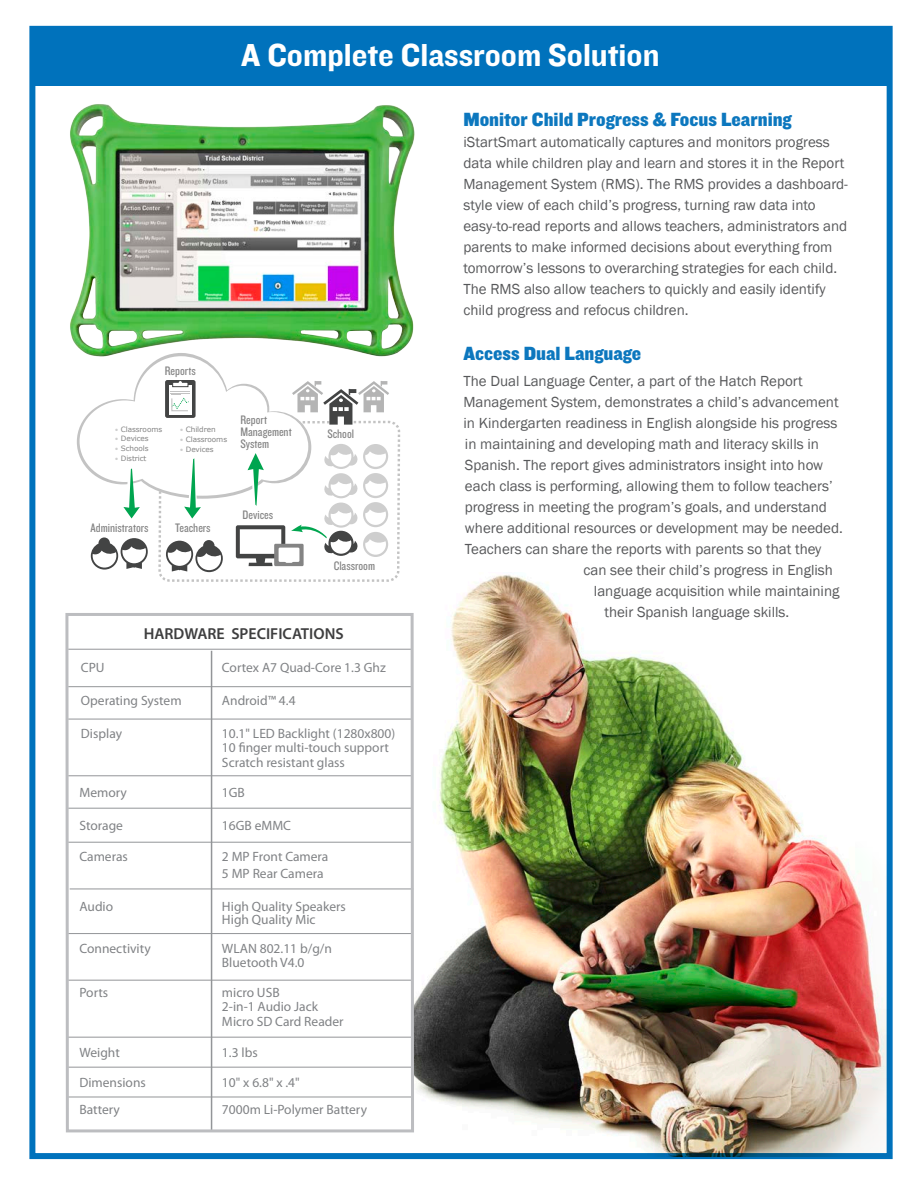
<style>
.page{position:relative;width:918px;height:1188px;background:#fff}
.page>*{position:absolute;margin:0;border:0;box-sizing:border-box;transform-origin:0 0}
.t1{font:33px "Knockout 51 Middleweight";color:#fff}
.t2{font:19.8px "Knockout 71 Full Middlewt";color:#0c77be}
.t3{font:600 15.9px "Myriad Pro";color:#3e3e3f}
.t4{font:15px/21px "Franklin Gothic";color:#57585a}
.t5{font:13.5px "Myriad Pro";color:#808285}
.t6{font:12.75px/12.1px "Knockout 29 Junior Ltweight";color:#848484}
.t7{font:7.35px "Verdana";letter-spacing:-.01em;color:#848484}
.s1{font-size:6.75px;color:rgb(132 132 132/.4)}
</style>
<div class="page">
<div style="left:29px;top:26px;width:864px;height:1133px;border:6px solid #0072bc"></div>
<img style="left:413px;top:572px;width:477px;height:585px">
<svg style="left:77px;top:365px;width:324px;height:217px"></svg>
<hr style="left:68px;top:686px;width:344px;height:1px;background:#939598">
<hr style="left:68px;top:649px;width:344px;height:1px;background:#939598">
<hr style="left:211px;top:651px;width:1px;height:479px;background:#939598">
<hr style="left:68px;top:719px;width:344px;height:1px;background:#939598">
<hr style="left:68px;top:775px;width:344px;height:1px;background:#939598">
<hr style="left:68px;top:808px;width:344px;height:1px;background:#939598">
<hr style="left:68px;top:842px;width:344px;height:1px;background:#939598">
<hr style="left:70px;top:889px;width:343px;height:1px;background:#939598">
<hr style="left:68px;top:933px;width:344px;height:1px;background:#939598">
<hr style="left:68px;top:980px;width:344px;height:1px;background:#939598">
<hr style="left:68px;top:1067px;width:344px;height:1px;background:#939598">
<hr style="left:68px;top:1097px;width:344px;height:1px;background:#939598">
<hr style="left:67px;top:1037px;width:345px;height:1px;background:#939598">
<div style="left:65px;top:613px;width:349px;height:519px;border:3px solid #bcbdc0"></div>
<img style="left:70px;top:104px;width:345px;height:261px">
<div style="left:33px;top:31px;width:855px;height:55px;background:#0072bc"></div>
<p class="t1" style="left:241px;top:33px;width:420px">A Complete Classroom Solution</p>
<p class="t6" style="left:165px;top:364px;width:33px">Reports</p>
<p class="t7" style="left:115px;top:424px;width:49px"><span class="s1">•</span> Classrooms</p>
<p class="t7" style="left:115px;top:434px;width:35px"><span class="s1">•</span> Devices</p>
<p class="t7" style="left:115px;top:443px;width:35px"><span class="s1">•</span> Schools</p>
<p class="t7" style="left:115px;top:453px;width:33px"><span class="s1">•</span> District</p>
<p class="t7" style="left:180px;top:424px;width:37px"><span class="s1">•</span> Children</p>
<p class="t7" style="left:180px;top:434px;width:49px"><span class="s1">•</span> Classrooms</p>
<p class="t7" style="left:180px;top:444px;width:35px"><span class="s1">•</span> Devices</p>
<p class="t6" style="left:240px;top:413px;width:53px">Report<br>Management<br>System</p>
<p class="t6" style="left:91px;top:521px;width:60px">Administrators</p>
<p class="t6" style="left:175px;top:521px;width:37px">Teachers</p>
<p class="t6" style="left:243px;top:509px;width:32px">Devices</p>
<p class="t6" style="left:327px;top:427px;width:28px">School</p>
<p class="t6" style="left:334px;top:559px;width:43px">Classroom</p>
<p class="t2" style="left:463px;top:106px;width:330px">Monitor Child Progress &amp; Focus Learning</p>
<p class="t4" style="left:463px;top:132px;width:386px">iStartSmart automatically captures and monitors progress data while children play and learn and stores it in the Report Management System (RMS). The RMS provides a dashboard&shy;style view of each child’s progress, turning raw data into easy-to-read reports and allows teachers, administrators and parents to make informed decisions about everything from tomorrow’s lessons to overarching strategies for each child.<br>The RMS also allow teachers to quickly and easily identify child progress and refocus children.</p>
<p class="t2" style="left:463px;top:340px;width:179px">Access Dual Language</p>
<p class="t4" style="left:463px;top:370px;width:341px">The Dual Language Center, a part of the Hatch Report</p>
<p class="t4" style="left:463px;top:391px;width:377px">Management System, demonstrates a child’s advancement</p>
<p class="t4" style="left:463px;top:412px;width:375px">in Kindergarten readiness in English alongside his progress</p>
<p class="t4" style="left:465px;top:433px;width:356px">in maintaining and developing math and literacy skills in</p>
<p class="t4" style="left:465px;top:454px;width:360px">Spanish. The report gives administrators insight into how</p>
<p class="t4" style="left:465px;top:475px;width:369px">each class is performing, allowing them to follow teachers’</p>
<p class="t4" style="left:465px;top:496px;width:364px">progress in meeting the program’s goals, and understand</p>
<p class="t4" style="left:465px;top:517px;width:379px">where additional resources or development may be needed.</p>
<p class="t4" style="left:465px;top:538px;width:358px">Teachers can share the reports with parents so that they</p>
<p class="t4" style="left:583px;top:559px;width:251px">can see their child’s progress in English</p>
<p class="t4" style="left:594px;top:580px;width:247px">language acquisition while maintaining</p>
<p class="t4" style="left:604px;top:601px;width:186px">their Spanish language skills.</p>
<p class="t3" style="left:144px;top:624px;width:202px">HARDWARE SPECIFICATIONS</p>
<p class="t5" style="left:81px;top:659px;width:25px">CPU</p>
<p class="t5" style="left:222px;top:659px;width:165px">Cortex A7 Quad-Core 1.3 Ghz</p>
<p class="t5" style="left:81px;top:692px;width:102px">Operating System</p>
<p class="t5" style="left:222px;top:692px;width:75px">Android™ 4.4</p>
<p class="t5" style="left:81px;top:725px;width:43px">Display</p>
<p class="t5" style="left:222px;top:725px;width:175px">10.1" LED Backlight (1280x800)</p>
<p class="t5" style="left:222px;top:739px;width:168px">10 finger multi-touch support</p>
<p class="t5" style="left:222px;top:754px;width:124px">Scratch resistant glass</p>
<p class="t5" style="left:79px;top:784px;width:49px">Memory</p>
<p class="t5" style="left:222px;top:784px;width:24px">1GB</p>
<p class="t5" style="left:79px;top:817px;width:45px">Storage</p>
<p class="t5" style="left:222px;top:817px;width:71px">16GB eMMC</p>
<p class="t5" style="left:79px;top:848px;width:50px">Cameras</p>
<p class="t5" style="left:222px;top:848px;width:108px">2 MP Front Camera</p>
<p class="t5" style="left:222px;top:865px;width:103px">5 MP Rear Camera</p>
<p class="t5" style="left:79px;top:898px;width:35px">Audio</p>
<p class="t5" style="left:222px;top:898px;width:125px">High Quality Speakers</p>
<p class="t5" style="left:222px;top:911px;width:95px">High Quality Mic</p>
<p class="t5" style="left:79px;top:940px;width:73px">Connectivity</p>
<p class="t5" style="left:222px;top:940px;width:112px">WLAN 802.11 b/g/n</p>
<p class="t5" style="left:222px;top:954px;width:84px">Bluetooth V4.0</p>
<p class="t5" style="left:79px;top:984px;width:30px">Ports</p>
<p class="t5" style="left:222px;top:984px;width:59px">micro USB</p>
<p class="t5" style="left:222px;top:998px;width:98px">2-in-1 Audio Jack</p>
<p class="t5" style="left:222px;top:1013px;width:123px">Micro SD Card Reader</p>
<p class="t5" style="left:79px;top:1044px;width:42px">Weight</p>
<p class="t5" style="left:222px;top:1044px;width:37px">1.3 lbs</p>
<p class="t5" style="left:79px;top:1074px;width:68px">Dimensions</p>
<p class="t5" style="left:222px;top:1074px;width:79px">10" x 6.8" x .4"</p>
<p class="t5" style="left:79px;top:1101px;width:42px">Battery</p>
<p class="t5" style="left:222px;top:1101px;width:147px">7000m Li-Polymer Battery</p>
</div>
